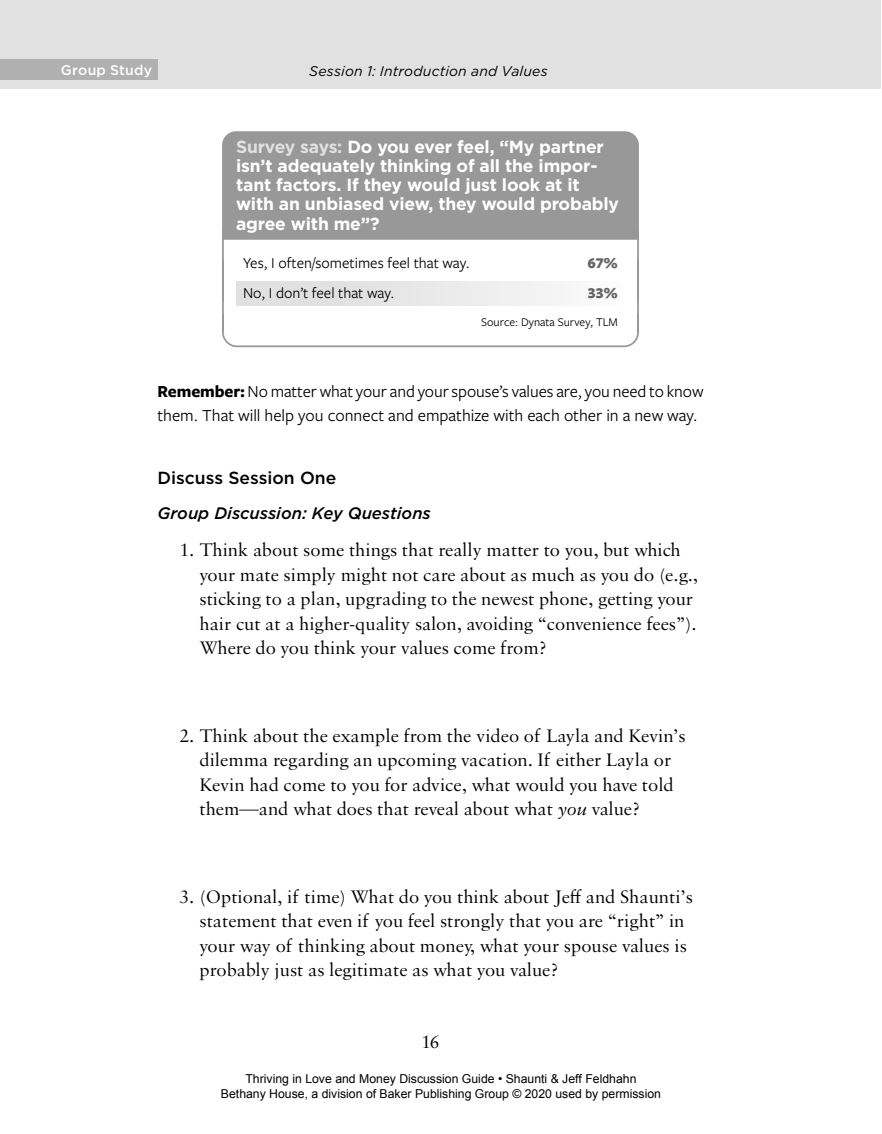
<style>
.page{position:relative;width:882px;height:1134px;background:#fff}
.page>*{position:absolute;margin:0;border:0;box-sizing:border-box;transform-origin:0 0}
.t1{font:19.25px/24.5px "Sabon MT Pro";color:#000}
.t2{font:700 17.5px/19.2px "Gotham";letter-spacing:-.01em;color:#fff}
.t3{font:17.5px/24.5px "Freight Sans Pro";color:#000}
.t4{font:500 17.5px "Gotham";color:#000}
.t5{font:italic 500 16.62px "Gotham";color:#000}
.t6{font:15.75px "Freight Sans Pro";color:#000}
.t7{font:900 15.75px "Freight Sans Pro";color:#656565}
.t8{font:italic 14px "Gotham";letter-spacing:.015em;color:#000}
.t9{font:500 14px "Gotham";letter-spacing:.015em;color:#fff}
.t10{font:12.25px/14.7px "Arial";color:#000;text-align:center}
.t11{font:12.25px "Freight Sans Pro";color:#000}
.s1{color:#e1e1e1}
.s2{font-weight:700}
.s3{font-style:italic}
</style>
<div class="page">
<div style="left:0;top:0;width:881px;height:88px;background:#e1e1e1"></div>
<div style="left:0;top:60px;width:157px;height:20px;background:#b0b0b0"></div>
<div style="left:222px;top:131px;width:417px;height:109px;background:#989898"></div>
<hr style="left:222px;top:229px;width:2px;height:73px;background:#989898">
<hr style="left:637px;top:229px;width:2px;height:73px;background:#989898">
<div style="left:236px;top:282px;width:389px;height:23px;background:linear-gradient(to right,#dbdbdb,#fafafa)"></div>
<hr style="left:222px;top:259px;width:2px;height:72px;background:#989898">
<hr style="left:637px;top:259px;width:2px;height:72px;background:#989898">
<svg style="left:222px;top:312px;width:417px;height:36px"></svg>
<p class="t9" style="left:61px;top:62px;width:93px">Group Study</p>
<p class="t8" style="left:309px;top:63px;width:240px">Session 1: Introduction and Values</p>
<p class="t2" style="left:236px;top:136px;width:385px"><span class="s1">Survey says:</span> Do you ever feel, “My partner isn’t adequately thinking of all the impor&shy;tant factors. If they would just look at it with an unbiased view, they would probably agree with me”?</p>
<p class="t6" style="left:243px;top:253px;width:228px">Yes, I often/sometimes feel that way.</p>
<p class="t7" style="left:588px;top:252px;width:31px">67%</p>
<p class="t6" style="left:243px;top:282px;width:153px">No, I don’t feel that way.</p>
<p class="t7" style="left:588px;top:282px;width:31px">33%</p>
<p class="t11" style="left:481px;top:314px;width:138px">Source: Dynata Survey, TLM</p>
<p class="t3" style="left:158px;top:378px;width:548px"><span class="s2">Remember:</span> No matter what your and your spouse’s values are, you need to know them. That will help you connect and empathize with each other in a new way.</p>
<p class="t4" style="left:158px;top:468px;width:180px">Discuss Session One</p>
<p class="t5" style="left:158px;top:504px;width:275px">Group Discussion: Key Questions</p>
<p class="t1" style="left:200px;top:537px;width:500px;text-indent:-20px">1. Think about some things that really matter to you, but which your mate simply might not care about as much as you do (e.g., sticking to a plan, upgrading to the newest phone, getting your hair cut at a higher-quality salon, avoiding “convenience fees”).<br>Where do you think your values come from?</p>
<p class="t1" style="left:200px;top:723px;width:488px;text-indent:-20px">2. Think about the example from the video of Layla and Kevin’s dilemma regarding an upcoming vacation. If either Layla or Kevin had come to you for advice, what would you have told them—and what does that reveal about what <span class="s3">you</span> value?</p>
<p class="t1" style="left:200px;top:884px;width:495px;text-indent:-20px">3. (Optional, if time) What do you think about Jeff and Shaunti’s statement that even if you feel strongly that you are “right” in your way of thinking about money, what your spouse values is probably just as legitimate as what you value?</p>
<p class="t1" style="left:421px;top:1029px;width:20px">16</p>
<p class="t10" style="left:221px;top:1072px;width:442px">Thriving in Love and Money Discussion Guide • Shaunti &amp; Jeff Feldhahn<br>Bethany House, a division of Baker Publishing Group © 2020 used by permission</p>
</div>
